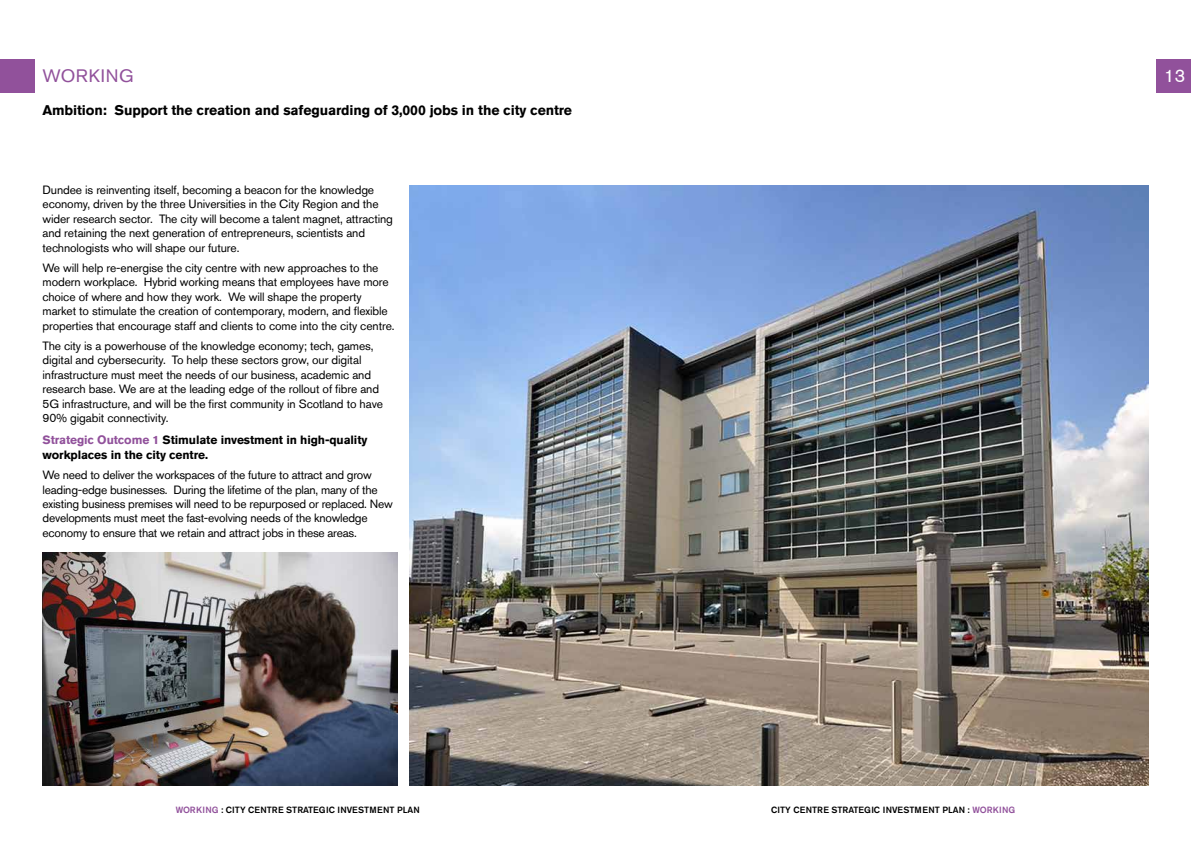
<style>
.page{position:relative;width:1191px;height:842px;background:#fff}
.page>*{position:absolute;margin:0;border:0;box-sizing:border-box;transform-origin:0 0}
.t1{font:18px "Akzidenz Grotesk Std";letter-spacing:.03em;color:#91519b}
.t2{font:18px "Akzidenz Grotesk Std";color:#fff}
.t3{font:700 14px "Akzidenz Grotesk Std";letter-spacing:-.01em;color:#000}
.t4{font:12px/14.4px "Akzidenz Grotesk Std";letter-spacing:-.01em;color:#000}
.t5{font:700 12px "Akzidenz Grotesk Std";letter-spacing:-.01em;color:#000}
.t6{font:500 9px "Akzidenz Grotesk Std";color:#000}
.s1{color:#91519b}
</style>
<div class="page">
<div style="left:0;top:60px;width:34px;height:33px;background:#91519b"></div>
<div style="left:1157px;top:60px;width:34px;height:33px;background:#91519b"></div>
<img style="left:43px;top:553px;width:355px;height:232px">
<img style="left:409px;top:185px;width:739px;height:600px">
<h1 class="t1" style="left:43px;top:65px;width:93px">WORKING</h1>
<p class="t2" style="left:1164px;top:65px;width:23px">13</p>
<h3 class="t3" style="left:43px;top:102px;width:531px">Ambition: Support the creation and safeguarding of 3,000 jobs in the city centre</h3>
<p class="t4" style="left:43px;top:183px;width:352px">Dundee is reinventing itself, becoming a beacon for the knowledge economy, driven by the three Universities in the City Region and the wider research sector. The city will become a talent magnet, attracting</p>
<p class="t4" style="left:43px;top:226px;width:324px">and retaining the next generation of entrepreneurs, scientists and</p>
<p class="t4" style="left:43px;top:240px;width:198px">technologists who will shape our future.</p>
<p class="t4" style="left:43px;top:261px;width:348px">We will help re-energise the city centre with new approaches to the modern workplace. Hybrid working means that employees have more choice of where and how they work. We will shape the property</p>
<p class="t4" style="left:43px;top:304px;width:347px">market to stimulate the creation of contemporary, modern, and flexible</p>
<p class="t4" style="left:43px;top:318px;width:353px">properties that encourage staff and clients to come into the city centre.</p>
<p class="t4" style="left:43px;top:339px;width:332px">The city is a powerhouse of the knowledge economy; tech, games, digital and cybersecurity. To help these sectors grow, our digital infrastructure must meet the needs of our business, academic and</p>
<p class="t4" style="left:43px;top:382px;width:342px">research base. We are at the leading edge of the rollout of fibre and<br>5G infrastructure, and will be the first community in Scotland to have</p>
<p class="t4" style="left:43px;top:411px;width:127px">90% gigabit connectivity.</p>
<p class="t5" style="left:43px;top:433px;width:326px"><span class="s1">Strategic Outcome 1</span> Stimulate investment in high-quality</p>
<h4 class="t5" style="left:43px;top:448px;width:167px">workplaces in the city centre.</h4>
<p class="t4" style="left:43px;top:468px;width:337px">We need to deliver the workspaces of the future to attract and grow leading-edge businesses. During the lifetime of the plan, many of the</p>
<p class="t4" style="left:43px;top:497px;width:352px">existing business premises will need to be repurposed or replaced. New</p>
<p class="t4" style="left:43px;top:511px;width:327px">developments must meet the fast-evolving needs of the knowledge</p>
<p class="t4" style="left:43px;top:525px;width:316px">economy to ensure that we retain and attract jobs in these areas.</p>
<p class="t6" style="left:176px;top:805px;width:245px"><span class="s1">WORKING</span> : CITY CENTRE STRATEGIC INVESTMENT PLAN</p>
<p class="t6" style="left:771px;top:805px;width:245px">CITY CENTRE STRATEGIC INVESTMENT PLAN : <span class="s1">WORKING</span></p>
</div>
